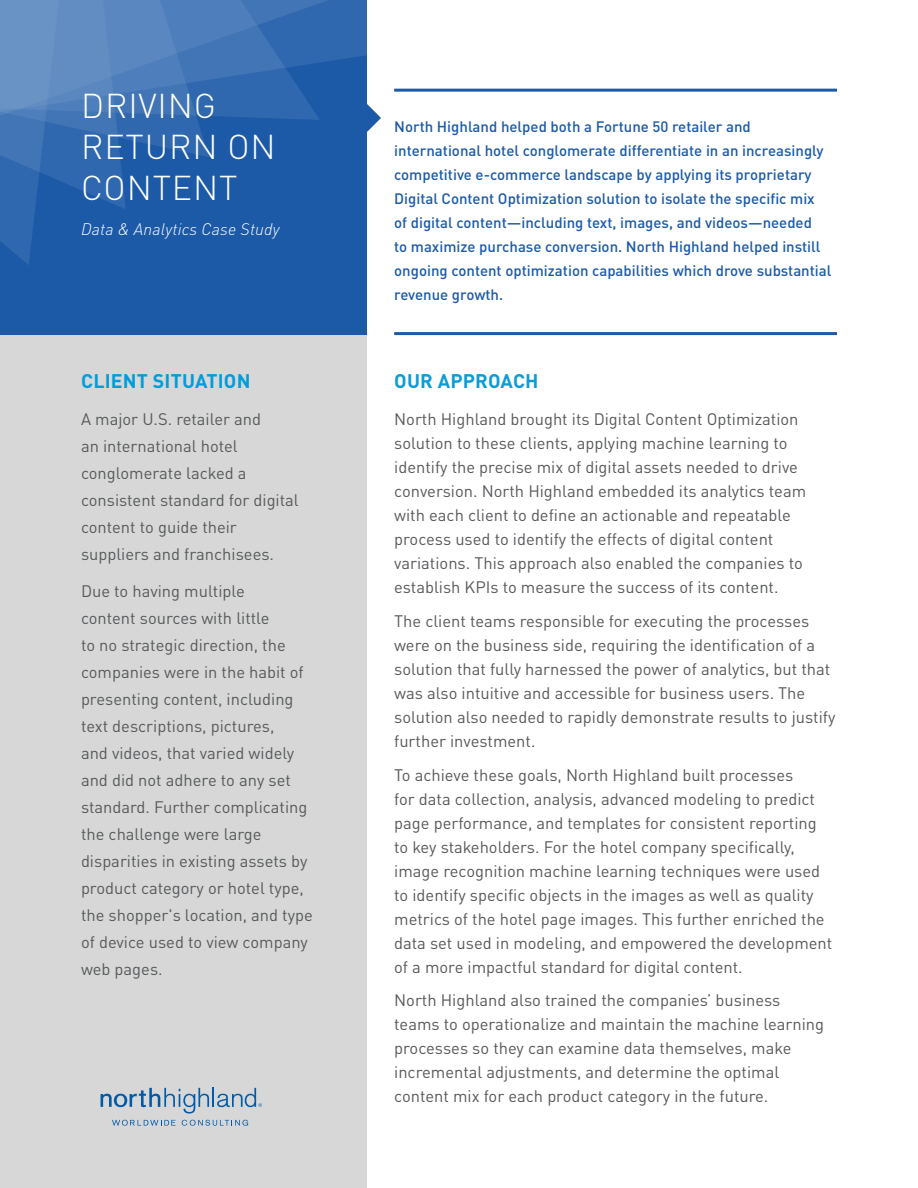
<style>
.page{position:relative;width:918px;height:1188px;background:#fff}
.page>*{position:absolute;margin:0;border:0;box-sizing:border-box;transform-origin:0 0}
.t1{font:300 34.05px/41px "DIN Pro";letter-spacing:.025em;color:#fff}
.t2{font:700 19.5px "DIN Pro";letter-spacing:.01em;color:#009ddc}
.t3{font:700 19.5px "DIN Pro";letter-spacing:.01em;color:#0d9bd7}
.t4{font:16.5px/24px "DIN Pro";color:#58595b}
.t5{font:italic 300 16.5px "DIN Pro";letter-spacing:.01em;color:#fff}
.t6{font:500 15px/24px "DIN Pro";color:#1c5aa8}
</style>
<div class="page">
<div style="left:0;top:282px;width:367px;height:906px;background:#d6d7d6"></div>
<div style="left:0;top:0;width:367px;height:335px;background:#1c5aa8"></div>
<svg style="left:101px;top:1088px;width:161px;height:25px"></svg>
<svg style="left:112px;top:1120px;width:63px;height:6px"></svg>
<svg style="left:182px;top:1120px;width:66px;height:6px"></svg>
<hr style="left:394px;top:89px;width:443px;height:3px;background:#1c5aa8">
<hr style="left:394px;top:332px;width:443px;height:3px;background:#1c5aa8">
<svg style="left:0;top:0;width:381px;height:265px"></svg>
<h1 class="t1" style="left:81px;top:83px;width:196px">DRIVING<br>RETURN ON<br>CONTENT</h1>
<p class="t5" style="left:81px;top:217px;width:200px">Data &amp; Analytics Case Study</p>
<p class="t6" style="left:394px;top:113px;width:439px">North Highland helped both a Fortune 50 retailer and international hotel conglomerate differentiate in an increasingly competitive e-commerce landscape by applying its proprietary Digital Content Optimization solution to isolate the specific mix of digital content—including text, images, and videos—needed<br>to maximize purchase conversion. North Highland helped instill ongoing content optimization capabilities which drove substantial revenue growth.</p>
<p class="t2" style="left:81px;top:365px;width:171px">CLIENT SITUATION</p>
<p class="t3" style="left:394px;top:365px;width:146px">OUR APPROACH</p>
<p class="t4" style="left:81px;top:404px;width:219px;line-height:27px">A major U.S. retailer and<br>an international hotel conglomerate lacked a consistent standard for digital content to guide their suppliers and franchisees.</p>
<p class="t4" style="left:81px;top:576px;width:233px;line-height:27px">Due to having multiple<br>content sources with little<br>to no strategic direction, the companies were in the habit of presenting content, including text descriptions, pictures,<br>and videos, that varied widely and did not adhere to any set standard. Further complicating the challenge were large disparities in existing assets by product category or hotel type, the shopper's location, and type of device used to view company web pages.</p>
<p class="t4" style="left:394px;top:405px;width:414px">North Highland brought its Digital Content Optimization solution to these clients, applying machine learning to identify the precise mix of digital assets needed to drive conversion. North Highland embedded its analytics team with each client to define an actionable and repeatable process used to identify the effects of digital content variations. This approach also enabled the companies to establish KPIs to measure the success of its content.</p>
<p class="t4" style="left:394px;top:607px;width:443px">The client teams responsible for executing the processes were on the business side, requiring the identification of a solution that fully harnessed the power of analytics, but that was also intuitive and accessible for business users. The solution also needed to rapidly demonstrate results to justify further investment.</p>
<p class="t4" style="left:394px;top:761px;width:440px">To achieve these goals, North Highland built processes<br>for data collection, analysis, advanced modeling to predict page performance, and templates for consistent reporting to key stakeholders. For the hotel company specifically, image recognition machine learning techniques were used to identify specific objects in the images as well as quality metrics of the hotel page images. This further enriched the data set used in modeling, and empowered the development of a more impactful standard for digital content.</p>
<p class="t4" style="left:394px;top:987px;width:432px">North Highland also trained the companies’ business teams to operationalize and maintain the machine learning processes so they can examine data themselves, make incremental adjustments, and determine the optimal content mix for each product category in the future.</p>
</div>
